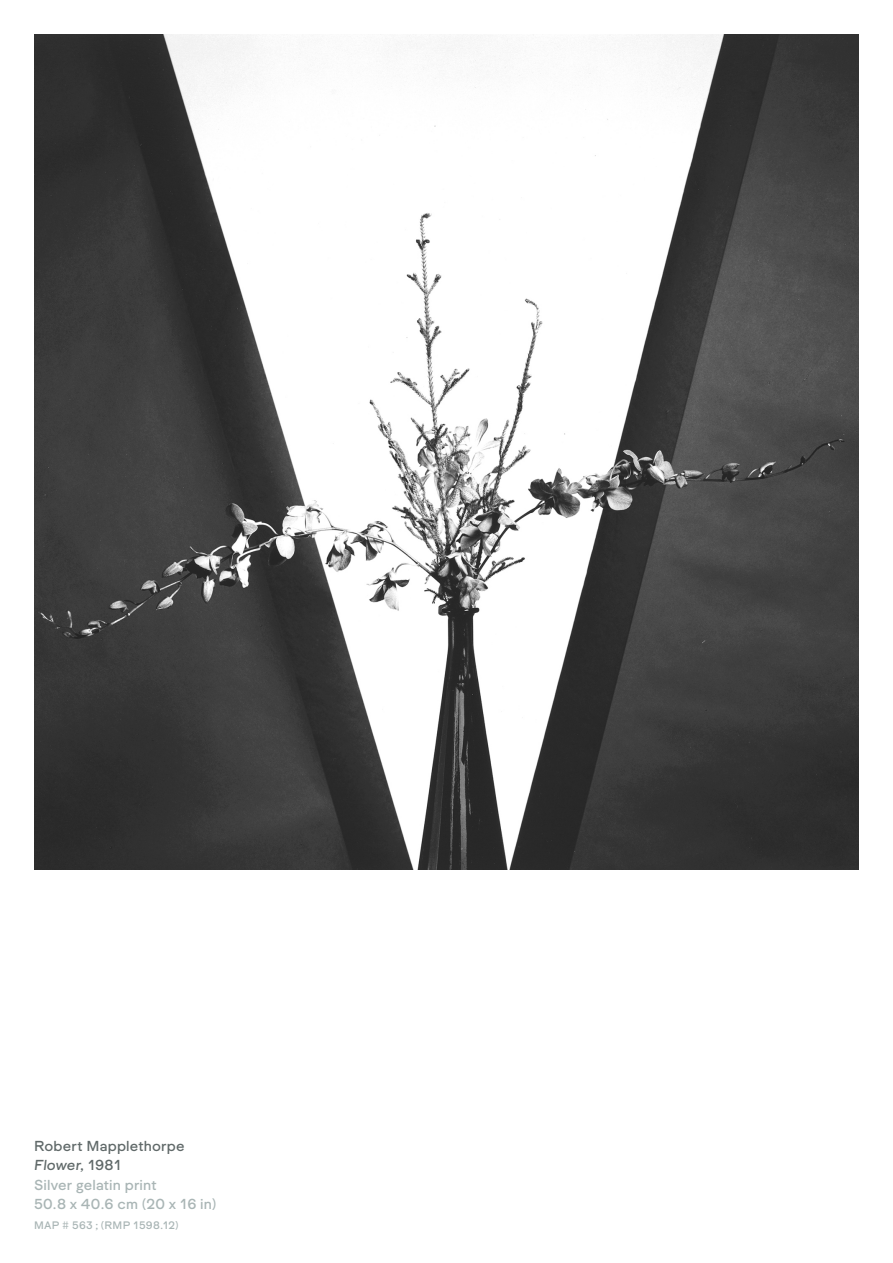
<style>
.page{position:relative;width:893px;height:1263px;background:#fff}
.page>*{position:absolute;margin:0;border:0;box-sizing:border-box;transform-origin:0 0}
.t1{font:15px/19.5px "Formale Grotesque N3";letter-spacing:.01em;color:#a9b5b5}
.t2{font:15px "Formale Grotesque N3";letter-spacing:.01em;color:#606969}
.t3{font:15px "Formale Grotesque N3 It";letter-spacing:.005em;color:#606969}
.t4{font:11.25px "Formale Grotesque N3";letter-spacing:.025em;color:#a9b5b5}
.s1{font-family:"Formale Grotesque N3"}
</style>
<div class="page">
<img style="left:34px;top:34px;width:825px;height:835px">
<p class="t2" style="left:34px;top:1137px;width:152px">Robert Mapplethorpe</p>
<p class="t3" style="left:34px;top:1157px;width:89px">Flower<span class="s1">, 1981</span></p>
<p class="t1" style="left:34px;top:1175px;width:184px">Silver gelatin print<br>50.8 x 40.6 cm (20 x 16 in)</p>
<p class="t4" style="left:34px;top:1219px;width:146px">MAP # 563 ; (RMP 1598.12)</p>
</div>
